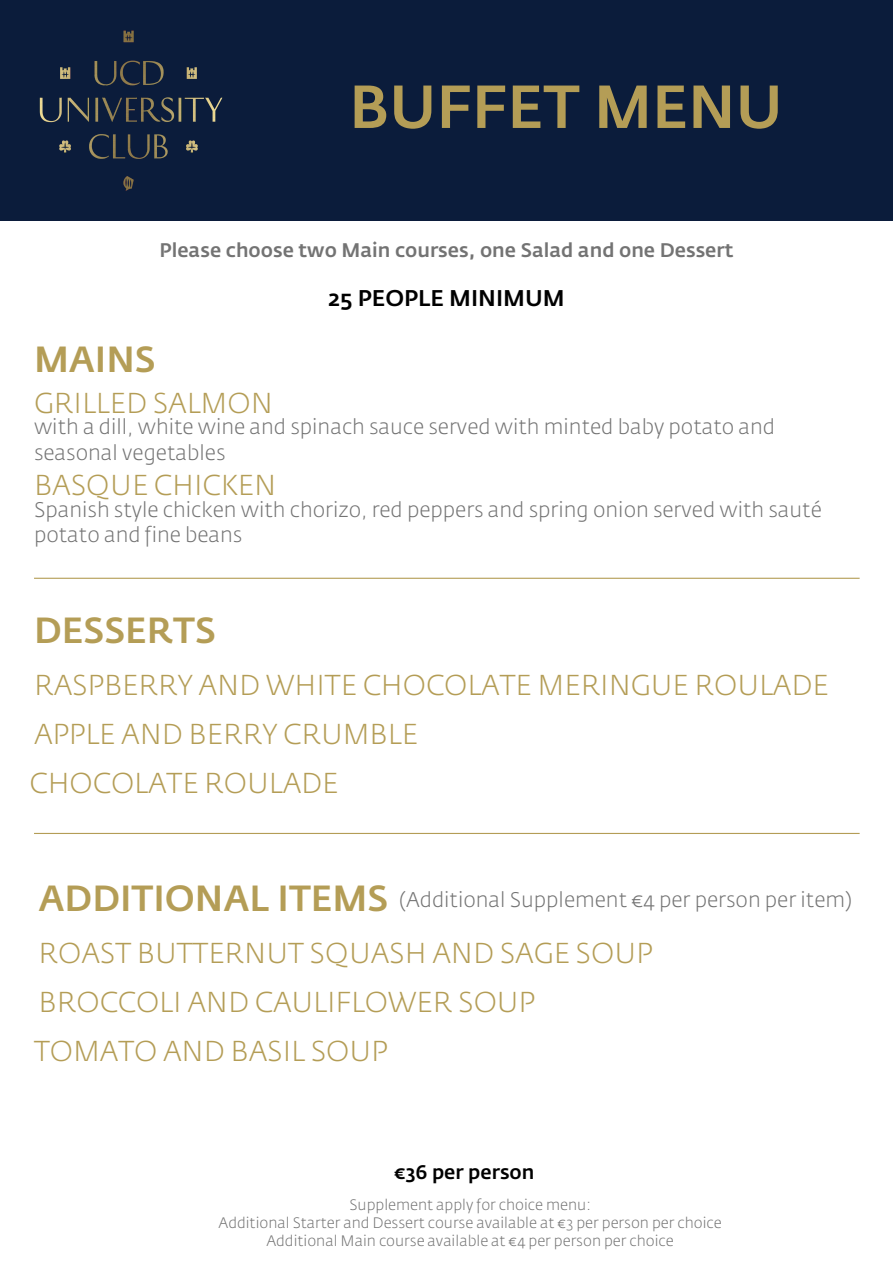
<style>
.page{position:relative;width:893px;height:1264px;background:#fff}
.page>*{position:absolute;margin:0;border:0;box-sizing:border-box;transform-origin:0 0}
.t1{font:500 60px "Fedra Sans Pro";color:#b49d56}
.t2{font:500 36px "Fedra Sans Pro";color:#b49d56}
.t3{font:300 28.5px "Fedra Sans Pro";color:#b49d56}
.t4{font:500 22.5px "Fedra Sans Pro";color:#000}
.t5{font:300 21px/25.8px "Fedra Sans Pro";color:#737373}
.t6{font:500 19.5px "Fedra Sans Pro";color:#737373}
.t7{font:500 19.5px "Fedra Sans Pro";color:#000}
.t8{font:300 15px "Fedra Sans Pro";color:#737373}
</style>
<div class="page">
<div style="left:0;top:0;width:892px;height:221px;background:#0b1c3b"></div>
<img style="left:39px;top:30px;width:184px;height:161px">
<hr style="left:34px;top:577px;width:825px;height:2px;background:#b49d56">
<hr style="left:34px;top:832px;width:825px;height:2px;background:#b49d56">
<p class="t1" style="left:349px;top:81px;width:435px">BUFFET MENU</p>
<p class="t6" style="left:160px;top:242px;width:575px">Please choose two Main courses, one Salad and one Dessert</p>
<p class="t4" style="left:328px;top:288px;width:238px">25 PEOPLE MINIMUM</p>
<p class="t2" style="left:34px;top:344px;width:123px">MAINS</p>
<p class="t3" style="left:34px;top:390px;width:240px">GRILLED SALMON</p>
<p class="t5" style="left:34px;top:415px;width:742px">with a dill, white wine and spinach sauce served with minted baby potato and seasonal vegetables</p>
<p class="t3" style="left:34px;top:473px;width:244px">BASQUE CHICKEN</p>
<p class="t5" style="left:34px;top:497px;width:789px">Spanish style chicken with chorizo, red peppers and spring onion served with sauté potato and fine beans</p>
<p class="t2" style="left:34px;top:614px;width:183px">DESSERTS</p>
<p class="t3" style="left:34px;top:672px;width:796px">RASPBERRY AND WHITE CHOCOLATE MERINGUE ROULADE</p>
<p class="t3" style="left:34px;top:721px;width:385px">APPLE AND BERRY CRUMBLE</p>
<p class="t3" style="left:29px;top:770px;width:310px">CHOCOLATE ROULADE</p>
<p class="t2" style="left:39px;top:882px;width:351px">ADDITIONAL ITEMS</p>
<p class="t3" style="left:39px;top:940px;width:615px">ROAST BUTTERNUT SQUASH AND SAGE SOUP</p>
<p class="t3" style="left:39px;top:989px;width:498px">BROCCOLI AND CAULIFLOWER SOUP</p>
<p class="t3" style="left:34px;top:1038px;width:355px">TOMATO AND BASIL SOUP</p>
<p class="t5" style="left:399px;top:888px;width:454px">(Additional Supplement €4 per person per item)</p>
<p class="t7" style="left:394px;top:1163px;width:142px">€36 per person</p>
<p class="t8" style="left:349px;top:1198px;width:243px">Supplement apply for choice menu:</p>
<p class="t8" style="left:218px;top:1216px;width:504px">Additional Starter and Dessert course available at €3 per person per choice</p>
<p class="t8" style="left:266px;top:1234px;width:409px">Additional Main course available at €4 per person per choice</p>
</div>
